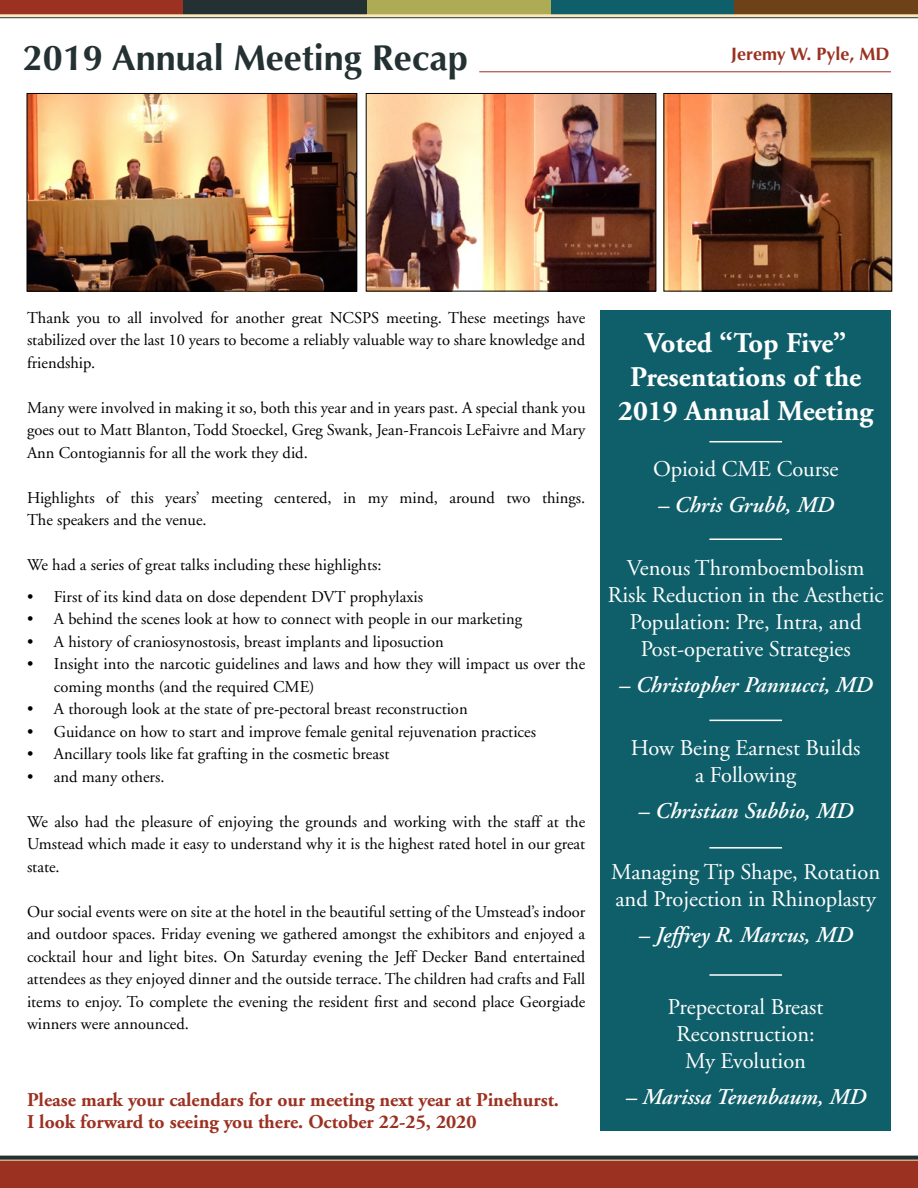
<style>
.page{position:relative;width:918px;height:1188px;background:#fff}
.page>*{position:absolute;margin:0;border:0;box-sizing:border-box;transform-origin:0 0}
.t1{font:700 36px "Optima";color:#243133}
.t2{font:700 28.5px/34.2px "Adobe Garamond";color:#fff;text-align:center}
.t3{font:22.5px/27px "Adobe Garamond";color:#fff;text-align:center}
.t4{font:italic 600 22.5px "Adobe Garamond";color:#fff}
.t5{font:700 19.5px/22.5px "Adobe Garamond";color:#9b3121}
.t6{font:700 18px "Optima";color:#9b3121}
.t7{font:16.5px/22.5px "Adobe Garamond";color:#000;text-align:justify}
</style>
<div class="page">
<div style="left:0;top:0;width:184px;height:15px;background:#9b3121"></div>
<div style="left:184px;top:0;width:183px;height:15px;background:#243133"></div>
<div style="left:367px;top:0;width:184px;height:15px;background:#adab54"></div>
<div style="left:551px;top:0;width:183px;height:15px;background:#0f5f6a"></div>
<div style="left:734px;top:0;width:184px;height:15px;background:#6d4219"></div>
<div style="left:0;top:1158px;width:918px;height:30px;background:#9b3121"></div>
<svg style="left:0;top:1156px;width:918px;height:4px;background:#37413e"></svg>
<hr style="left:0;top:1160px;width:918px;height:1px;background:#fde6b7">
<hr style="left:0;top:14px;width:918px;height:3px;background:#fde6b7">
<hr style="left:0;top:17px;width:918px;height:1px;background:#243133">
<hr style="left:479px;top:71px;width:412px;height:1px;background:#9b3121">
<div style="left:600px;top:310px;width:291px;height:821px;background:#0f5f6a"></div>
<img style="left:29px;top:95px;width:326px;height:194px">
<div style="left:27px;top:93px;width:330px;height:198px;border:1px solid #000"></div>
<img style="left:368px;top:95px;width:286px;height:194px">
<div style="left:366px;top:93px;width:290px;height:198px;border:1px solid #000"></div>
<img style="left:666px;top:95px;width:224px;height:194px">
<div style="left:664px;top:93px;width:228px;height:198px;border:1px solid #000"></div>
<hr style="left:709px;top:441px;width:73px;height:1px;background:#fff">
<hr style="left:709px;top:538px;width:73px;height:2px;background:#fff">
<hr style="left:709px;top:720px;width:73px;height:1px;background:#fff">
<hr style="left:709px;top:847px;width:73px;height:2px;background:#fff">
<hr style="left:709px;top:974px;width:73px;height:2px;background:#fff">
<h1 class="t1" style="left:23px;top:37px;width:446px">2019 Annual Meeting Recap</h1>
<p class="t6" style="left:731px;top:44px;width:160px">Jeremy W. Pyle, MD</p>
<p class="t7" style="left:27px;top:307px;width:560px">Thank you to all involved for another great NCSPS meeting. These meetings have stabilized over the last 10 years to become a reliably valuable way to share knowledge and friendship.</p>
<p class="t7" style="left:27px;top:397px;width:560px">Many were involved in making it so, both this year and in years past. A special thank you goes out to Matt Blanton, Todd Stoeckel, Greg Swank, Jean-Francois LeFaivre and Mary Ann Contogiannis for all the work they did.</p>
<p class="t7" style="left:27px;top:487px;width:560px">Highlights of this years’ meeting centered, in my mind, around two things.<br>The speakers and the venue.</p>
<p class="t7" style="left:27px;top:554px;width:356px">We had a series of great talks including these highlights:</p>
<p class="t7" style="left:27px;top:586px;width:398px">• First of its kind data on dose dependent DVT prophylaxis</p>
<p class="t7" style="left:27px;top:608px;width:497px">• A behind the scenes look at how to connect with people in our marketing</p>
<p class="t7" style="left:27px;top:631px;width:418px">• A history of craniosynostosis, breast implants and liposuction</p>
<p class="t7" style="left:54px;top:653px;width:533px;text-indent:-27px">• Insight into the narcotic guidelines and laws and how they will impact us over the coming months (and the required CME)</p>
<p class="t7" style="left:27px;top:698px;width:442px">• A thorough look at the state of pre-pectoral breast reconstruction</p>
<p class="t7" style="left:27px;top:721px;width:511px">• Guidance on how to start and improve female genital rejuvenation practices</p>
<p class="t7" style="left:27px;top:743px;width:364px">• Ancillary tools like fat grafting in the cosmetic breast</p>
<p class="t7" style="left:27px;top:766px;width:139px">• and many others.</p>
<p class="t7" style="left:27px;top:811px;width:560px">We also had the pleasure of enjoying the grounds and working with the staff at the Umstead which made it easy to understand why it is the highest rated hotel in our great state.</p>
<p class="t7" style="left:27px;top:901px;width:560px">Our social events were on site at the hotel in the beautiful setting of the Umstead’s indoor and outdoor spaces. Friday evening we gathered amongst the exhibitors and enjoyed a cocktail hour and light bites. On Saturday evening the Jeff Decker Band entertained attendees as they enjoyed dinner and the outside terrace. The children had crafts and Fall items to enjoy. To complete the evening the resident first and second place Georgiade winners were announced.</p>
<p class="t5" style="left:27px;top:1089px;width:534px">Please mark your calendars for our meeting next year at Pinehurst.<br>I look forward to seeing you there. October 22-25, 2020</p>
<h2 class="t2" style="left:618px;top:326px;width:257px">Voted “Top Five”<br>Presentations of the<br>2019 Annual Meeting</h2>
<h3 class="t3" style="left:653px;top:456px;width:187px">Opioid CME Course</h3>
<h3 class="t4" style="left:658px;top:492px;width:178px">– Chris Grubb, MD</h3>
<h3 class="t3" style="left:608px;top:555px;width:277px">Venous Thromboembolism<br>Risk Reduction in the Aesthetic<br>Population: Pre, Intra, and<br>Post-operative Strategies</h3>
<h3 class="t4" style="left:619px;top:672px;width:255px">– Christopher Pannucci, MD</h3>
<h3 class="t3" style="left:631px;top:735px;width:231px">How Being Earnest Builds a Following</h3>
<h3 class="t4" style="left:638px;top:798px;width:216px">– Christian Subbio, MD</h3>
<h3 class="t3" style="left:611px;top:859px;width:270px;text-align:left">Managing Tip Shape, Rotation and Projection in Rhinoplasty</h3>
<h3 class="t4" style="left:639px;top:923px;width:216px">– Jeffrey R. Marcus, MD</h3>
<h3 class="t3" style="left:668px;top:994px;width:157px">Prepectoral Breast<br>Reconstruction:<br>My Evolution</h3>
<h3 class="t4" style="left:625px;top:1085px;width:242px">– Marissa Tenenbaum, MD</h3>
</div>
